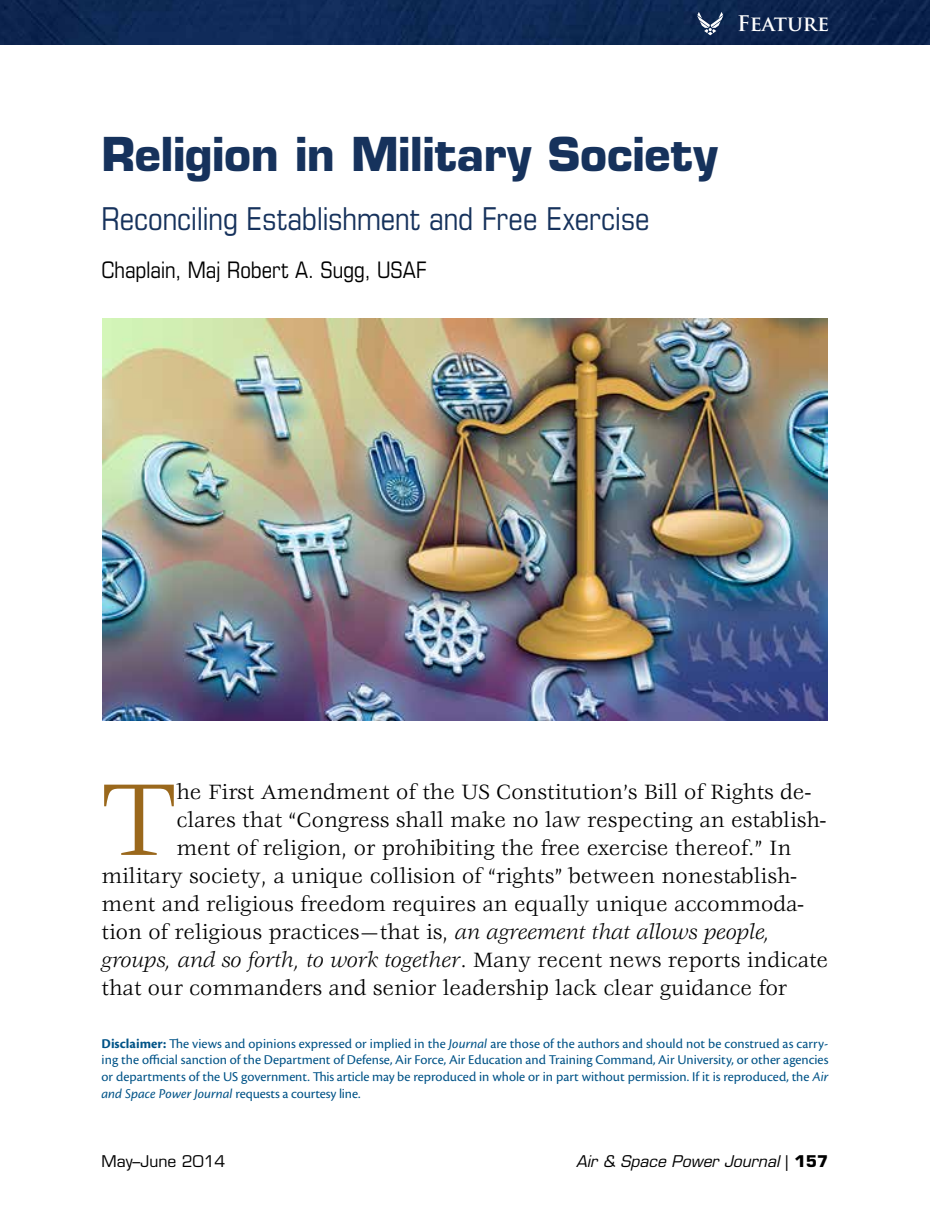
<style>
.page{position:relative;width:930px;height:1229px;background:#fff}
.page>*{position:absolute;margin:0;border:0;box-sizing:border-box;transform-origin:0 0}
.t1{font:112.17px "Veljovic Std";color:#9a681c}
.t2{font:700 45.5px "Eurostile LT Std";letter-spacing:-.005em;color:#16325c}
.t3{font:condensed 31.5px "Eurostile LT Std";letter-spacing:-.005em;color:#16325c}
.t4{font:22.75px "Veljovic Std";color:#000}
.t5{font:italic 22.75px "Veljovic Std";color:#000}
.t6{font:condensed 22.75px "Eurostile LT Std";letter-spacing:-.005em;color:#000}
.t7{font:700 21px "Trajan Pro";letter-spacing:-.01em;color:#fff}
.t8{font:italic 15.75px "Eurostile LT Std";color:#000}
.t9{font:15.75px "Eurostile LT Std";color:#000}
.t10{font:14px/16.6px "Cronos Pro";letter-spacing:-.005em;color:#005387;text-align:justify}
.s1{font-style:italic}
.s2{font-style:normal}
.s3{font-weight:700}
.s4{font-weight:700;font-style:normal}
</style>
<div class="page">
<img style="left:0;top:0;width:929px;height:45px">
<svg style="left:696px;top:12px;width:27px;height:23px"></svg>
<img style="left:103px;top:318px;width:724px;height:402px">
<p class="t7" style="left:737px;top:10px;width:93px">Feature</p>
<h2 class="t2" style="left:102px;top:126px;width:617px">Religion in Military Society</h2>
<h3 class="t3" style="left:102px;top:199px;width:549px">Reconciling Establishment and Free Exercise</h3>
<p class="t6" style="left:102px;top:256px;width:326px">Chaplain, Maj Robert A. Sugg, USAF</p>
<h1 class="t1" style="left:102px;top:759px;width:76px">T</h1>
<p class="t4" style="left:176px;top:779px;width:636px">he First Amendment of the US Constitution’s Bill of Rights de-</p>
<p class="t4" style="left:176px;top:807px;width:651px">clares that “Congress shall make no law respecting an establish-</p>
<p class="t4" style="left:176px;top:835px;width:616px">ment of religion, or prohibiting the free exercise thereof.” In</p>
<p class="t4" style="left:101px;top:863px;width:696px">military society, a unique collision of “rights” between nonestablish-</p>
<p class="t4" style="left:101px;top:891px;width:703px">ment and religious freedom requires an equally unique accommoda-</p>
<p class="t4" style="left:101px;top:919px;width:670px">tion of religious practices—that is, <span class="s1">an agreement that allows people,</span></p>
<p class="t5" style="left:101px;top:947px;width:728px">groups, and so forth, to work together<span class="s2">. Many recent news reports indicate</span></p>
<p class="t4" style="left:101px;top:975px;width:687px">that our commanders and senior leadership lack clear guidance for</p>
<p class="t10" style="left:101px;top:1035px;width:728px"><span class="s3">Disclaimer:</span> The views and opinions expressed or implied in the <span class="s1">Journal</span> are those of the authors and should not be construed as carry&shy;ing the official sanction of the Department of Defense, Air Force, Air Education and Training Command, Air University, or other agencies or departments of the US government. This article may be reproduced in whole or in part without permission. If it is reproduced, the <span class="s1">Air and Space Power Journal</span> requests a courtesy line.</p>
<p class="t9" style="left:102px;top:1152px;width:125px">May–June 2014</p>
<p class="t8" style="left:576px;top:1152px;width:254px">Air &amp; Space Power Journal <span class="s2">|</span> <span class="s4">157</span></p>
</div>
